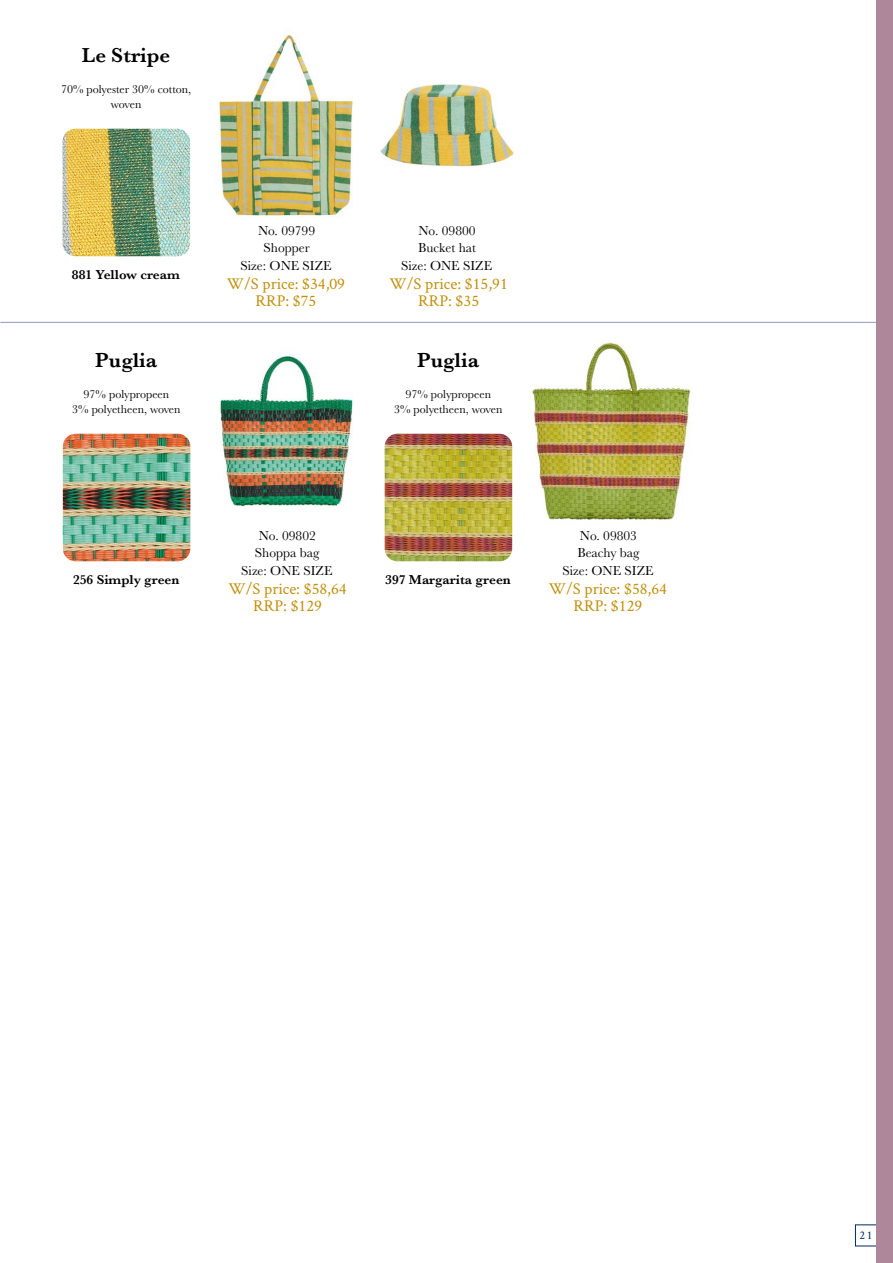
<style>
.page{position:relative;width:893px;height:1263px;background:#fff}
.page>*{position:absolute;margin:0;border:0;box-sizing:border-box;transform-origin:0 0}
.t1{font:600 21px "Baskerville";color:#000}
.t2{font:16.5px "Crimson Text";color:#c28f0b}
.t3{font:13.5px/16.8px "Baskerville";color:#000}
.t4{font:600 13.5px "Baskerville";color:#000}
.t5{font:12px/15px "Baskerville";color:#000;text-align:center}
.t6{font:12px "Crimson Text";color:#002c5d}
</style>
<div class="page">
<hr style="left:0;top:322px;width:893px;height:1px;background:#283583">
<div style="left:877px;top:0;width:16px;height:1263px;background:#af879a"></div>
<img style="left:219px;top:34px;width:135px;height:184px">
<img style="left:380px;top:83px;width:134px;height:84px">
<img style="left:63px;top:129px;width:127px;height:127px">
<img style="left:220px;top:355px;width:133px;height:152px">
<img style="left:531px;top:342px;width:160px;height:178px">
<img style="left:63px;top:434px;width:127px;height:127px">
<img style="left:385px;top:434px;width:127px;height:127px">
<h1 class="t1" style="left:82px;top:41px;width:90px">Le Stripe</h1>
<p class="t5" style="left:61px;top:82px;width:132px">70% polyester 30% cotton, woven</p>
<p class="t4" style="left:72px;top:265px;width:110px">881 Yellow cream</p>
<p class="t3" style="left:258px;top:222px;width:59px;text-align:center">No. 09799<br>Shopper</p>
<p class="t3" style="left:241px;top:257px;width:93px">Size: ONE SIZE</p>
<p class="t3" style="left:418px;top:222px;width:59px">No. 09800<br>Bucket hat</p>
<p class="t3" style="left:401px;top:257px;width:93px">Size: ONE SIZE</p>
<p class="t2" style="left:227px;top:272px;width:120px">W/S price: $34,09</p>
<p class="t2" style="left:389px;top:272px;width:120px">W/S price: $15,91</p>
<p class="t2" style="left:255px;top:289px;width:63px">RRP: $75</p>
<p class="t2" style="left:418px;top:289px;width:63px">RRP: $35</p>
<h1 class="t1" style="left:95px;top:346px;width:63px">Puglia</h1>
<h1 class="t1" style="left:417px;top:346px;width:63px">Puglia</h1>
<p class="t5" style="left:72px;top:387px;width:110px">97% polypropeen<br>3% polyetheen, woven</p>
<p class="t5" style="left:394px;top:387px;width:110px">97% polypropeen<br>3% polyetheen, woven</p>
<p class="t3" style="left:259px;top:528px;width:59px">No. 09802</p>
<p class="t3" style="left:580px;top:528px;width:59px">No. 09803</p>
<p class="t3" style="left:255px;top:545px;width:66px">Shoppa bag</p>
<p class="t3" style="left:577px;top:545px;width:64px">Beachy bag</p>
<p class="t3" style="left:241px;top:563px;width:93px">Size: ONE SIZE</p>
<p class="t3" style="left:562px;top:563px;width:93px">Size: ONE SIZE</p>
<p class="t4" style="left:73px;top:570px;width:108px">256 Simply green</p>
<p class="t4" style="left:385px;top:570px;width:127px">397 Margarita green</p>
<p class="t2" style="left:228px;top:578px;width:120px">W/S price: $58,64</p>
<p class="t2" style="left:549px;top:578px;width:120px">W/S price: $58,64</p>
<p class="t2" style="left:253px;top:594px;width:70px">RRP: $129</p>
<p class="t2" style="left:573px;top:594px;width:70px">RRP: $129</p>
<p class="t6" style="left:860px;top:1226px;width:14px">21</p>
</div>
